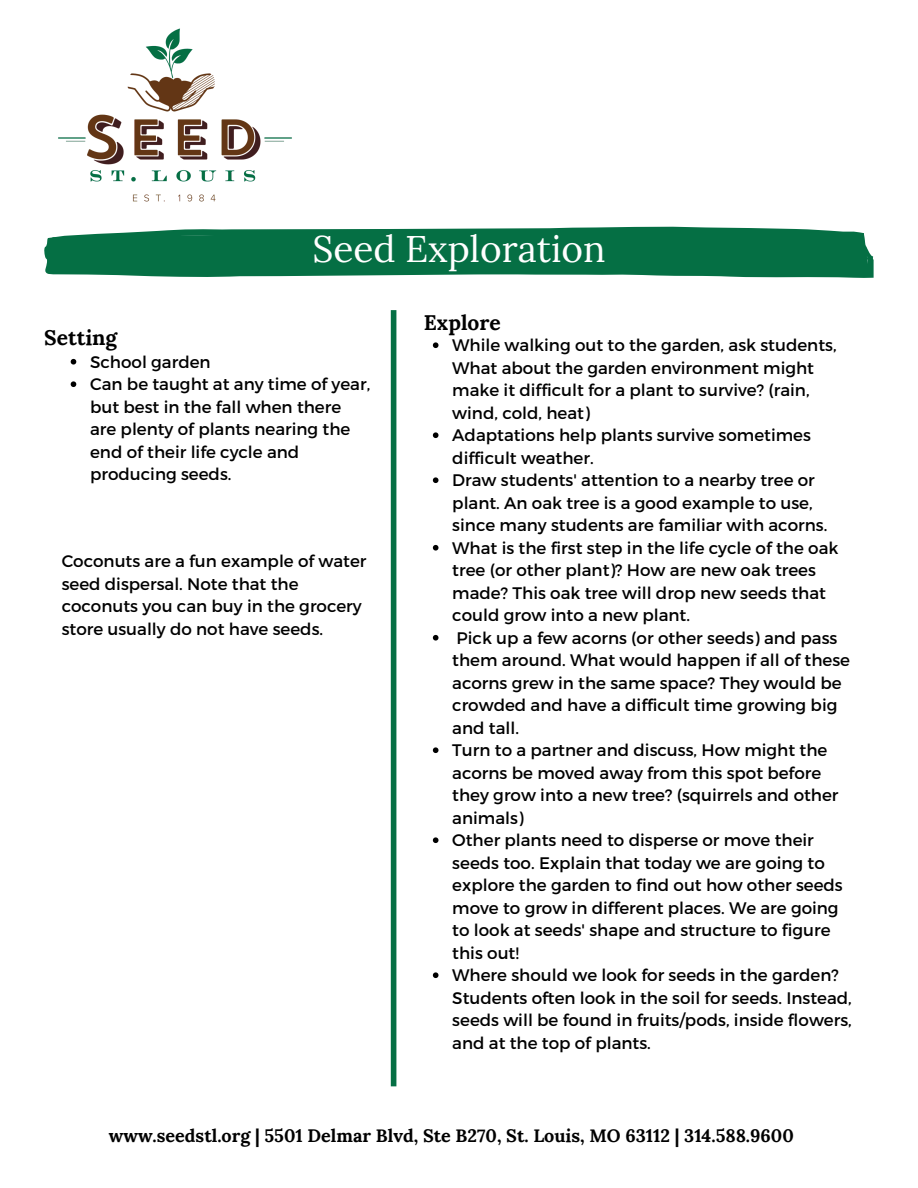
<style>
.page{position:relative;width:918px;height:1188px;background:#fff}
.page>*{position:absolute;margin:0;border:0;box-sizing:border-box;transform-origin:0 0}
.t1{font:37.05px "Lora";color:#fff}
.t2{font:700 21px "Lora";color:#000}
.t3{font:700 18px "Lora";color:#000}
.t4{font:16.8px/22.5px "Montserrat";color:#000}
</style>
<div class="page">
<img style="left:58px;top:28px;width:234px;height:174px">
<div style="left:391px;top:310px;width:5px;height:776px;background:#056f44"></div>
<svg style="left:433px;top:342px;width:5px;height:6px"></svg>
<svg style="left:433px;top:432px;width:5px;height:6px"></svg>
<svg style="left:433px;top:477px;width:5px;height:6px"></svg>
<svg style="left:433px;top:545px;width:5px;height:6px"></svg>
<svg style="left:433px;top:635px;width:5px;height:6px"></svg>
<svg style="left:433px;top:747px;width:5px;height:6px"></svg>
<svg style="left:433px;top:837px;width:5px;height:6px"></svg>
<svg style="left:433px;top:972px;width:5px;height:6px"></svg>
<svg style="left:44px;top:227px;width:829px;height:51px;background:#1d7d56"></svg>
<svg style="left:71px;top:359px;width:5px;height:6px"></svg>
<svg style="left:71px;top:381px;width:5px;height:6px"></svg>
<h1 class="t1" style="left:250px;top:225px;width:419px">Adaptation Int oduction</h1>
<h1 class="t1" style="left:312px;top:225px;width:295px">Seed Exploration</h1>
<p class="t2" style="left:44px;top:324px;width:75px">Setting</p>
<p class="t4" style="left:90px;top:350px;width:282px">School garden<br>Can be taught at any time of year, but best in the fall when there are plenty of plants nearing the end of their life cycle and producing seeds.</p>
<p class="t4" style="left:62px;top:549px;width:306px">Coconuts are a fun example of water seed dispersal. Note that the coconuts you can buy in the grocery store usually do not have seeds.</p>
<p class="t2" style="left:424px;top:309px;width:79px">Explore</p>
<p class="t4" style="left:452px;top:333px;width:401px">While walking out to the garden, ask students, What about the garden environment might make it difficult for a plant to survive? (rain, wind, cold, heat)<br>Adaptations help plants survive sometimes difficult weather.<br>Draw students' attention to a nearby tree or plant. An oak tree is a good example to use, since many students are familiar with acorns.<br>What is the first step in the life cycle of the oak tree (or other plant)? How are new oak trees made? This oak tree will drop new seeds that could grow into a new plant.<br>Pick up a few acorns (or other seeds) and pass them around. What would happen if all of these acorns grew in the same space? They would be crowded and have a difficult time growing big and tall.<br>Turn to a partner and discuss, How might the acorns be moved away from this spot before they grow into a new tree? (squirrels and other animals)<br>Other plants need to disperse or move their seeds too. Explain that today we are going to explore the garden to find out how other seeds move to grow in different places. We are going to look at seeds' shape and structure to figure this out!<br>Where should we look for seeds in the garden?<br>Students often look in the soil for seeds. Instead, seeds will be found in fruits/pods, inside flowers, and at the top of plants.</p>
<p class="t3" style="left:109px;top:1124px;width:686px">www.seedstl.org | 5501 Delmar Blvd, Ste B270, St. Louis, MO 63112 | 314.588.9600</p>
</div>
